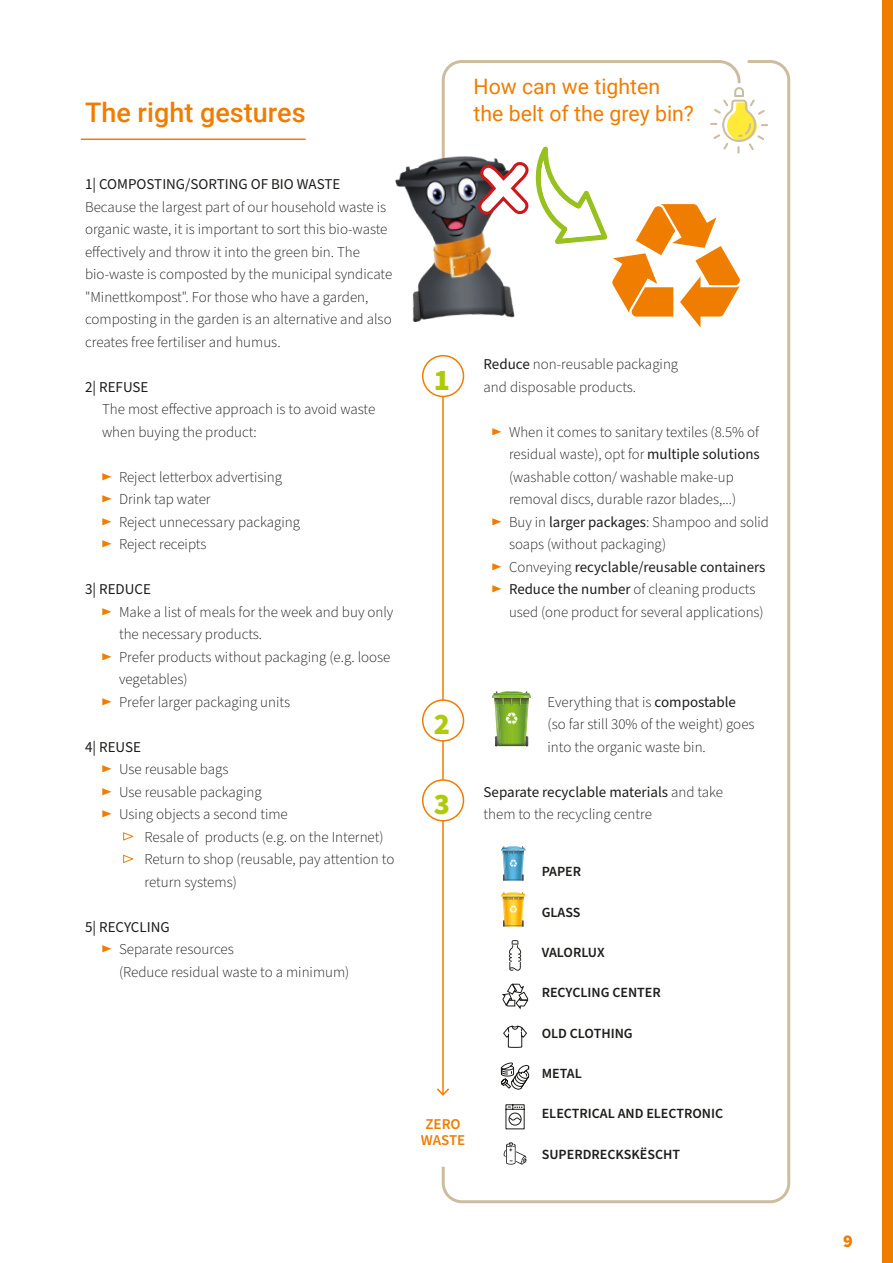
<style>
.page{position:relative;width:893px;height:1263px;background:#fff}
.page>*{position:absolute;margin:0;border:0;box-sizing:border-box;transform-origin:0 0}
.t1{font:900 30px "Source Sans Pro";color:#afca0b}
.t2{font:500 27px "Roboto";color:#ef7d00}
.t3{font:21.3px/26.5px "Roboto";color:#ef7d00}
.t4{font:900 18px "Source Sans Pro";color:#ef7d00}
.t5{font:300 15px/22.5px "Source Sans Pro";color:#1d1d1b}
.t6{font:15px "Source Sans Pro";color:#1d1d1b}
.t7{font:600 15px/16.5px "Source Sans Pro";color:#ef7d00;text-align:center}
.t8{font:600 14.1px "Source Sans Pro";color:#1d1d1b}
.s1{font-weight:400;color:#ef7d00}
.s2{font-weight:400}
.s3{color:#ef7d00}
.s4{font-weight:300}
</style>
<div class="page">
<div style="left:882px;top:0;width:11px;height:1263px;background:#ef7d00"></div>
<hr style="left:81px;top:139px;width:225px;height:1px;background:#ef7d00">
<svg style="left:442px;top:60px;width:348px;height:1143px"></svg>
<svg style="left:442px;top:60px;width:92px;height:78px"></svg>
<hr style="left:442px;top:396px;width:2px;height:699px;background:#ef7d00">
<svg style="left:437px;top:1087px;width:14px;height:10px"></svg>
<div style="left:423px;top:356px;width:40px;height:40px;background:#fff;border-radius:50%"></div>
<div style="left:422px;top:355px;width:42px;height:42px;border:2px solid #ef7d00;border-radius:50%"></div>
<div style="left:423px;top:700px;width:40px;height:41px;background:#fff;border-radius:50%"></div>
<div style="left:422px;top:699px;width:42px;height:43px;border:2px solid #ef7d00;border-radius:50%"></div>
<div style="left:423px;top:780px;width:40px;height:41px;background:#fff;border-radius:50%"></div>
<div style="left:422px;top:779px;width:42px;height:42px;border:2px solid #ef7d00;border-radius:50%"></div>
<svg style="left:534px;top:60px;width:234px;height:268px"></svg>
<img style="left:395px;top:138px;width:139px;height:214px">
<svg style="left:503px;top:1142px;width:24px;height:22px"></svg>
<svg style="left:503px;top:1025px;width:24px;height:23px"></svg>
<svg style="left:509px;top:940px;width:12px;height:31px"></svg>
<svg style="left:500px;top:1061px;width:30px;height:30px"></svg>
<svg style="left:505px;top:1104px;width:20px;height:26px"></svg>
<svg style="left:501px;top:982px;width:27px;height:28px"></svg>
<svg style="left:492px;top:691px;width:39px;height:55px;background:#92b55d"></svg>
<svg style="left:501px;top:846px;width:24px;height:35px"></svg>
<svg style="left:501px;top:892px;width:24px;height:35px"></svg>
<svg style="left:479px;top:165px;width:49px;height:49px"></svg>
<h2 class="t2" style="left:85px;top:93px;width:222px">The right gestures</h2>
<p class="t6" style="left:85px;top:174px;width:257px">1| COMPOSTING/SORTING OF BIO WASTE</p>
<p class="t5" style="left:85px;top:196px;width:309px">Because the largest part of our household waste is organic waste, it is important to sort this bio-waste effectively and throw it into the green bin. The bio-waste is composted by the municipal syndicate "Minettkompost". For those who have a garden, composting in the garden is an alternative and also creates free fertiliser and humus.</p>
<p class="t6" style="left:85px;top:377px;width:65px">2| REFUSE</p>
<p class="t5" style="left:102px;top:398px;width:275px">The most effective approach is to avoid waste when buying the product:</p>
<p class="t5" style="left:102px;top:466px;width:200px"><span class="s1">►</span> Reject letterbox advertising<br><span class="s1">►</span> Drink tap water<br><span class="s1">►</span> Reject unnecessary packaging <span class="s1">►</span> Reject receipts</p>
<p class="t6" style="left:85px;top:579px;width:67px">3| REDUCE</p>
<p class="t5" style="left:102px;top:601px;width:293px"><span class="s1">►</span> Make a list of meals for the week and buy only</p>
<p class="t5" style="left:119px;top:623px;width:145px">the necessary products.</p>
<p class="t5" style="left:102px;top:646px;width:290px"><span class="s1">►</span> Prefer products without packaging (e.g. loose</p>
<p class="t5" style="left:119px;top:668px;width:70px">vegetables)</p>
<p class="t5" style="left:102px;top:691px;width:190px"><span class="s1">►</span> Prefer larger packaging units</p>
<p class="t6" style="left:85px;top:737px;width:57px">4| REUSE</p>
<p class="t5" style="left:102px;top:758px;width:128px"><span class="s1">►</span> Use reusable bags</p>
<p class="t5" style="left:102px;top:781px;width:161px"><span class="s1">►</span> Use reusable packaging</p>
<p class="t5" style="left:102px;top:803px;width:187px"><span class="s1">►</span> Using objects a second time</p>
<p class="t5" style="left:123px;top:826px;width:262px"><span class="s1">►</span> Resale of products (e.g. on the Internet)</p>
<p class="t5" style="left:123px;top:848px;width:273px"><span class="s1">►</span> Return to shop (reusable, pay attention to</p>
<p class="t5" style="left:145px;top:871px;width:94px">return systems)</p>
<p class="t6" style="left:85px;top:917px;width:86px">5| RECYCLING</p>
<p class="t5" style="left:102px;top:938px;width:133px"><span class="s1">►</span> Separate resources</p>
<p class="t5" style="left:119px;top:961px;width:232px">(Reduce residual waste to a minimum)</p>
<h3 class="t3" style="left:474px;top:73px;width:222px">How can we tighten the belt of the grey bin?</h3>
<h1 class="t1" style="left:434px;top:359px;width:18px">1</h1>
<p class="t5" style="left:484px;top:353px;width:196px"><span class="s2">Reduce</span> non-reusable packaging and disposable products.</p>
<p class="t5" style="left:492px;top:421px;width:268px"><span class="s1">►</span> When it comes to sanitary textiles (8.5% of</p>
<p class="t5" style="left:509px;top:443px;width:252px">residual waste), opt for <span class="s2">multiple solutions</span></p>
<p class="t5" style="left:509px;top:466px;width:226px">(washable cotton/ washable make-up</p>
<p class="t5" style="left:509px;top:488px;width:229px">removal discs, durable razor blades,...)</p>
<p class="t5" style="left:492px;top:511px;width:278px"><span class="s1">►</span> Buy in <span class="s2">larger packages</span>: Shampoo and solid</p>
<p class="t5" style="left:509px;top:533px;width:159px">soaps (without packaging)</p>
<p class="t6" style="left:492px;top:557px;width:275px"><span class="s3">►</span> <span class="s4">Conveying</span> recyclable/reusable containers</p>
<p class="t5" style="left:492px;top:578px;width:265px"><span class="s1">►</span> <span class="s2">Reduce the number</span> of cleaning products</p>
<p class="t5" style="left:509px;top:601px;width:256px">used (one product for several applications)</p>
<h1 class="t1" style="left:434px;top:704px;width:18px">2</h1>
<h1 class="t1" style="left:434px;top:783px;width:18px">3</h1>
<p class="t7" style="left:421px;top:1116px;width:46px">ZERO<br>WASTE</p>
<p class="t5" style="left:547px;top:691px;width:209px">Everything that is <span class="s2">compostable </span>(so far still 30% of the weight) goes into the organic waste bin.</p>
<p class="t5" style="left:484px;top:781px;width:241px"><span class="s2">Separate recyclable materials</span> and take them to the recycling centre</p>
<p class="t8" style="left:542px;top:862px;width:41px">PAPER</p>
<p class="t8" style="left:542px;top:902px;width:40px">GLASS</p>
<p class="t8" style="left:542px;top:943px;width:64px">VALORLUX</p>
<p class="t8" style="left:542px;top:983px;width:121px">RECYCLING CENTER</p>
<p class="t8" style="left:542px;top:1023px;width:92px">OLD CLOTHING</p>
<p class="t8" style="left:542px;top:1064px;width:42px">METAL</p>
<p class="t8" style="left:542px;top:1104px;width:183px">ELECTRICAL AND ELECTRONIC</p>
<p class="t8" style="left:542px;top:1145px;width:140px">SUPERDRECKSKËSCHT</p>
<p class="t4" style="left:843px;top:1228px;width:11px">9</p>
</div>
